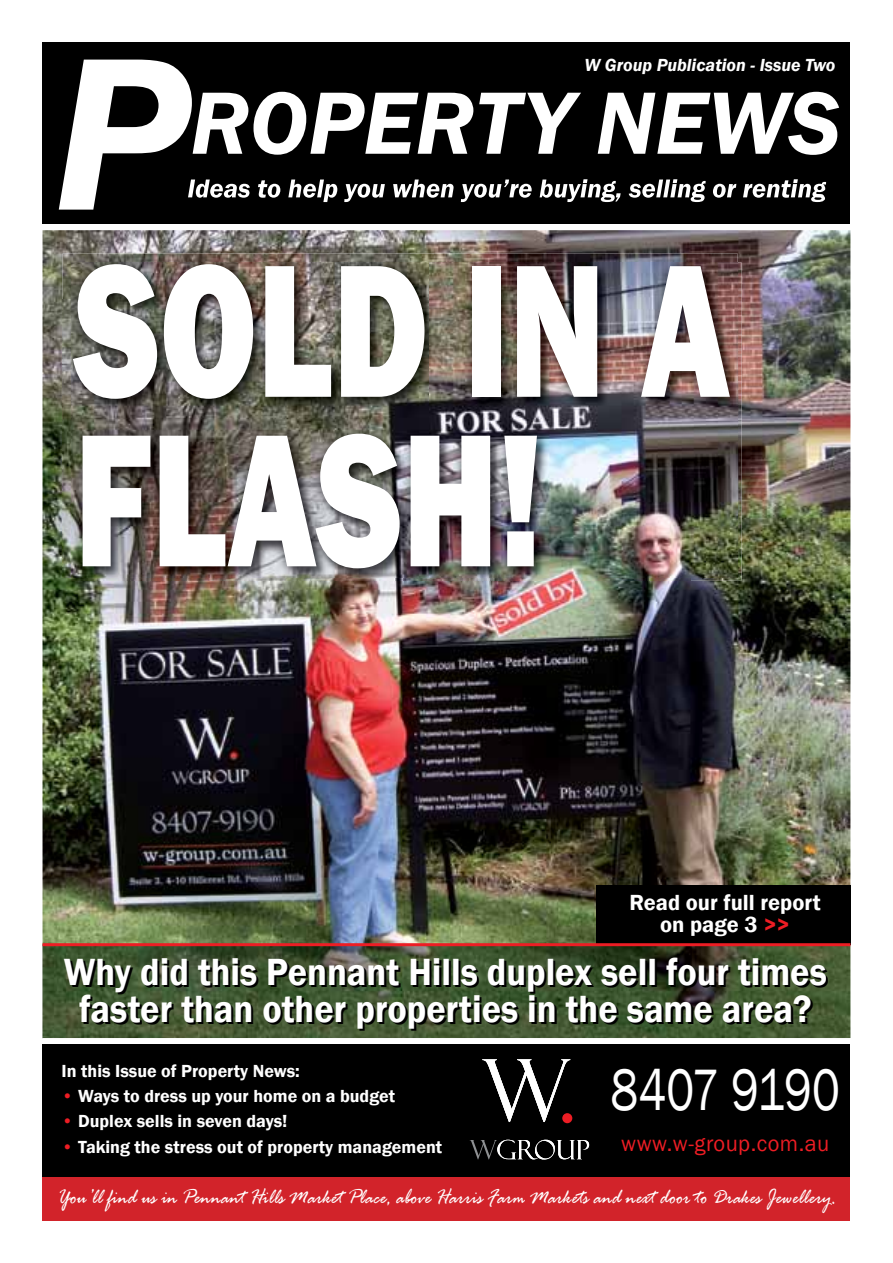
<style>
.page{position:relative;width:893px;height:1263px;background:#fff}
.page>*{position:absolute;margin:0;border:0;box-sizing:border-box;transform-origin:0 0}
.t1{font:800 195.9px/169.5px "Franklin Gothic";color:#fff;scale:.72 1}
.t2{font:60px "Franklin Gothic";letter-spacing:-.005em;color:#fff;scale:.79 1}
.t3{font:600 39px/37.5px "Franklin Gothic";color:#fff;text-align:center;scale:.93 1}
.t4{font:italic 22.5px "Rage";color:#fff;scale:.87 1}
.t5{font:600 22.5px/22.5px "Franklin Gothic";color:#fff;text-align:center}
.t6{font:22.5px "Franklin Gothic";letter-spacing:.02em;color:#ed1d24}
.t7{font:600 18px "Franklin Gothic";color:#fff}
.t8{font:italic 600 18px "Franklin Gothic";color:#fff}
.s1{color:#ed1d24}
</style>
<div class="page">
<img style="left:43px;top:230px;width:807px;height:808px">
<img style="left:691px;top:262px;width:51px;height:319px">
<img style="left:72px;top:577px;width:619px;height:4px">
<img style="left:63px;top:253px;width:675px;height:46px">
<img style="left:63px;top:299px;width:9px;height:278px">
<img style="left:72px;top:262px;width:666px;height:315px">
<div style="left:43px;top:43px;width:807px;height:181px;background:#000"></div>
<svg style="left:59px;top:60px;width:780px;height:150px"></svg>
<div style="left:43px;top:1044px;width:807px;height:144px;background:#000"></div>
<div style="left:43px;top:1176px;width:807px;height:44px;background:#d2232a"></div>
<div style="left:596px;top:885px;width:254px;height:59px;background:#000"></div>
<img style="left:482px;top:1059px;width:88px;height:63px">
<div style="left:562px;top:1113px;width:10px;height:10px;background:#ed1d24;border-radius:50%"></div>
<svg style="left:470px;top:1140px;width:119px;height:19px"></svg>
<hr style="left:43px;top:943px;width:807px;height:3px;background:#ed1d24">
<p class="t8" style="left:584px;top:53px;width:253px">W Group Publication - Issue Two</p>
<h1 class="t1" style="left:74px;top:246px;width:913px">SOLD IN A<br>FLASH!</h1>
<p class="t5" style="left:629px;top:891px;width:193px">Read our full report on page 3 <span class="s1">&gt;&gt;</span></p>
<h3 class="t3" style="left:64px;top:953px;width:822px">Why did this Pennant Hills duplex sell four times faster than other properties in the same area?</h3>
<p class="t7" style="left:62px;top:1060px;width:240px">In this Issue of Property News:</p>
<p class="t7" style="left:62px;top:1085px;width:335px"><span class="s1">•</span> Ways to dress up your home on a budget</p>
<p class="t7" style="left:62px;top:1110px;width:227px"><span class="s1">•</span> Duplex sells in seven days!</p>
<p class="t7" style="left:62px;top:1135px;width:382px"><span class="s1">•</span> Taking the stress out of property management</p>
<p class="t4" style="left:57px;top:1185px;width:897px">You’ll find us in Pennant Hills Market Place, above Harris Farm Markets and next door to Drakes Jewellery.</p>
<h2 class="t2" style="left:611px;top:1053px;width:292px">8407 9190</h2>
<p class="t6" style="left:621px;top:1130px;width:209px">www.w-group.com.au</p>
</div>
